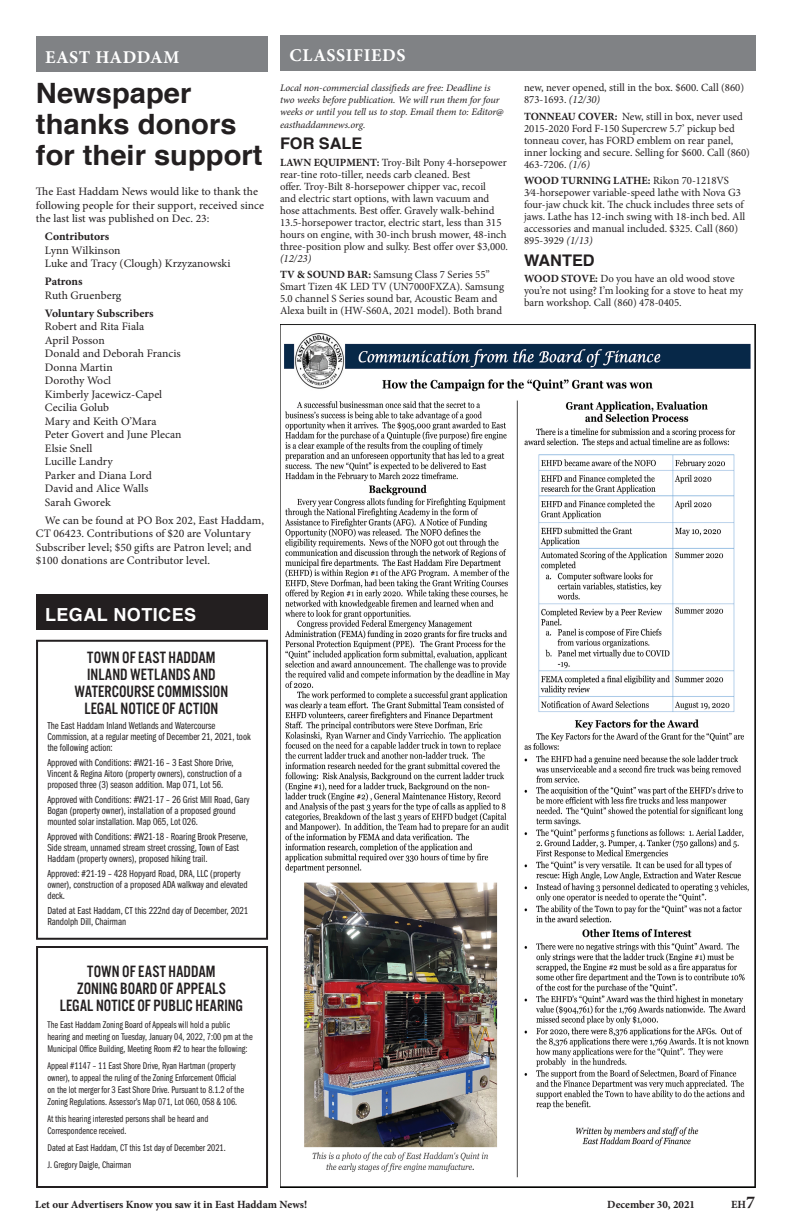
<style>
.page{position:relative;width:792px;height:1224px;background:#fff}
.page>*{position:absolute;margin:0;border:0;box-sizing:border-box;transform-origin:0 0}
.t1{font:700 28px/31px "Helvetica";color:#231f20;scale:1.04 1}
.t2{font:700 18px "Minion Pro";letter-spacing:.035em;color:#fff}
.t3{font:700 18px "Helvetica";letter-spacing:.025em;color:#fff}
.t4{font:17px/17px "Alternate Got No 3 D";color:#231f20;text-align:center}
.t5{font:700 16px "Helvetica";color:#231f20}
.t6{font:11.4px/13.5px "Minion Pro";color:#231f20}
.t7{font:700 11.4px "Minion Pro";letter-spacing:-.005em;color:#231f20}
.t8{font:11px/12px "Minion Pro";color:#231f20}
.t9{font:700 11px "Minion Pro";color:#231f20}
.t10{font:10.5px/11px "Franklin Gothic URW Com Boo";letter-spacing:-.005em;color:#231f20}
.t11{font:10px/12px "Franklin Gothic URW Com Boo";letter-spacing:-.005em;color:#231f20}
.t12{font:italic 10px/12px "Minion Pro";letter-spacing:-.01em;color:#231f20}
.s1{font-weight:700}
.s2{font-style:italic}
.s3{font-size:18px}
</style>
<div class="page">
<img style="left:280px;top:324px;width:476px;height:864px">
<div style="left:36px;top:594px;width:232px;height:36px;background:#231f20"></div>
<div style="left:36px;top:640px;width:232px;height:300px;border:2px solid #231f20"></div>
<div style="left:36px;top:946px;width:232px;height:242px;border:2px solid #231f20"></div>
<div style="left:36px;top:36px;width:232px;height:36px;background:#808285"></div>
<div style="left:281px;top:35px;width:475px;height:36px;background:#808285"></div>
<h2 class="t2" style="left:45px;top:44px;width:136px">EAST HADDAM</h2>
<h2 class="t2" style="left:290px;top:43px;width:118px">CLASSIFIEDS</h2>
<h1 class="t1" style="left:36px;top:78px;width:219px">Newspaper thanks donors for their support</h1>
<p class="t12" style="left:280px;top:81px;width:225px">Local non-commercial classifieds are free: Deadline is two weeks before publication. We will run them for four weeks or until you tell us to stop. Email them to: Editor@</p>
<p class="t12" style="left:280px;top:118px;width:87px">easthaddamnews.org.</p>
<h3 class="t5" style="left:280px;top:131px;width:84px">FOR SALE</h3>
<p class="t8" style="left:280px;top:156px;width:229px"><span class="s1">LAWN EQUIPMENT:</span> Troy-Bilt Pony 4-horsepower rear-tine roto-tiller, needs carb cleaned. Best<br>offer. Troy-Bilt 8-horsepower chipper vac, recoil<br>and electric start options, with lawn vacuum and hose attachments. Best offer. Gravely walk-behind 13.5-horsepower tractor, electric start, less than 315 hours on engine, with 30-inch brush mower, 48-inch three-position plow and sulky. Best offer over $3,000.</p>
<p class="t8" style="left:280px;top:250px;width:211px;line-height:16.5px"><span class="s2">(12/23)<br></span><span class="s1">TV &amp; SOUND BAR:</span> Samsung Class 7 Series 55”</p>
<p class="t8" style="left:280px;top:281px;width:226px">Smart Tizen 4K LED TV (UN7000FXZA). Samsung<br>5.0 channel S Series sound bar, Acoustic Beam and<br>Alexa built in (HW-S60A, 2021 model). Both brand</p>
<p class="t6" style="left:36px;top:185px;width:230px">The East Haddam News would like to thank the following people for their support, received since the last list was published on Dec. 23:</p>
<p class="t7" style="left:45px;top:229px;width:66px">Contributors</p>
<p class="t6" style="left:45px;top:244px;width:187px">Lynn Wilkinson<br>Luke and Tracy (Clough) Krzyzanowski</p>
<p class="t7" style="left:45px;top:274px;width:39px">Patrons</p>
<p class="t6" style="left:45px;top:289px;width:78px">Ruth Gruenberg</p>
<p class="t7" style="left:45px;top:305px;width:110px">Voluntary Subscribers</p>
<p class="t6" style="left:45px;top:320px;width:138px">Robert and Rita Fiala<br>April Posson<br>Donald and Deborah Francis<br>Donna Martin<br>Dorothy Wocl<br>Kimberly Jacewicz-Capel<br>Cecilia Golub<br>Mary and Keith O’Mara<br>Peter Govert and June Plecan<br>Elsie Snell<br>Lucille Landry<br>Parker and Diana Lord<br>David and Alice Walls<br>Sarah Gworek</p>
<p class="t6" style="left:36px;top:514px;width:230px;text-indent:9px">We can be found at PO Box 202, East Haddam, CT 06423. Contributions of $20 are Voluntary Subscriber level; $50 gifts are Patron level; and $100 donations are Contributor level.</p>
<p class="t8" style="left:524px;top:82px;width:222px">new, never opened, still in the box. $600. Call (860)<br>873-1693. <span class="s2">(12/30)</span></p>
<p class="t8" style="left:524px;top:110px;width:228px"><span class="s1">TONNEAU COVER:</span> New, still in box, never used 2015-2020 Ford F-150 Supercrew 5.7’ pickup bed tonneau cover, has FORD emblem on rear panel, inner locking and secure. Selling for $600. Call (860)<br>463-7206. <span class="s2">(1/6)</span></p>
<p class="t8" style="left:524px;top:175px;width:223px"><span class="s1">WOOD TURNING LATHE:</span> Rikon 70-1218VS 3⁄4-horsepower variable-speed lathe with Nova G3 four-jaw chuck kit. The chuck includes three sets of jaws. Lathe has 12-inch swing with 18-inch bed. All accessories and manual included. $325. Call (860)<br>895-3929 <span class="s2">(1/13)</span></p>
<h3 class="t5" style="left:524px;top:247px;width:72px">WANTED</h3>
<p class="t8" style="left:524px;top:273px;width:221px"><span class="s1">WOOD STOVE:</span> Do you have an old wood stove you’re not using? I’m looking for a stove to heat my barn workshop. Call (860) 478-0405.</p>
<h2 class="t3" style="left:45px;top:601px;width:153px">LEGAL NOTICES</h2>
<h3 class="t4" style="left:75px;top:649px;width:155px">TOWN OF EAST HADDAM<br>INLAND WETLANDS AND<br>WATERCOURSE COMMISSION<br>LEGAL NOTICE OF ACTION</h3>
<p class="t10" style="left:47px;top:720px;width:205px">The East Haddam Inland Wetlands and Watercourse<br>Commission, at a regular meeting of December 21, 2021, took the following action:</p>
<p class="t10" style="left:47px;top:757px;width:196px">Approved with Conditions: #W21-16 – 3 East Shore Drive,<br>Vincent &amp; Regina Aitoro (property owners), construction of a proposed three (3) season addition. Map 071, Lot 56.</p>
<p class="t10" style="left:47px;top:794px;width:204px">Approved with Conditions: #W21-17 – 26 Grist Mill Road, Gary<br>Bogan (property owner), installation of a proposed ground mounted solar installation. Map 065, Lot 026.</p>
<p class="t10" style="left:47px;top:831px;width:202px">Approved with Conditions: #W21-18 - Roaring Brook Preserve,<br>Side stream, unnamed stream street crossing, Town of East<br>Haddam (property owners), proposed hiking trail.</p>
<p class="t10" style="left:47px;top:868px;width:202px">Approved: #21-19 – 428 Hopyard Road, DRA, LLC (property owner), construction of a proposed ADA walkway and elevated deck.</p>
<p class="t10" style="left:47px;top:905px;width:202px">Dated at East Haddam, CT this 222nd day of December, 2021<br>Randolph Dill, Chairman</p>
<h3 class="t4" style="left:60px;top:964px;width:185px">TOWN OF EAST HADDAM<br>ZONING BOARD OF APPEALS<br>LEGAL NOTICE OF PUBLIC HEARING</h3>
<p class="t11" style="left:47px;top:1019px;width:207px">The East Haddam Zoning Board of Appeals will hold a public hearing and meeting on Tuesday, January 04, 2022, 7:00 pm at the<br>Municipal Office Building, Meeting Room #2 to hear the following:</p>
<p class="t11" style="left:47px;top:1060px;width:198px">Appeal #1147 – 11 East Shore Drive, Ryan Hartman (property owner), to appeal the ruling of the Zoning Enforcement Official on the lot merger for 3 East Shore Drive. Pursuant to 8.1.2 of the Zoning Regulations. Assessor’s Map 071, Lot 060, 058 &amp; 106.</p>
<p class="t11" style="left:47px;top:1113px;width:162px">At this hearing interested persons shall be heard and<br>Correspondence received.</p>
<p class="t11" style="left:47px;top:1139px;width:180px;line-height:17px">Dated at East Haddam, CT this 1st day of December 2021.<br>J. Gregory Daigle, Chairman</p>
<p class="t9" style="left:35px;top:1197px;width:274px">Let our Advertisers Know you saw it in East Haddam News!</p>
<p class="t9" style="left:607px;top:1197px;width:89px">December 30, 2021</p>
<p class="t9" style="left:731px;top:1197px;width:26px">EH<span class="s3">7</span></p>
</div>
